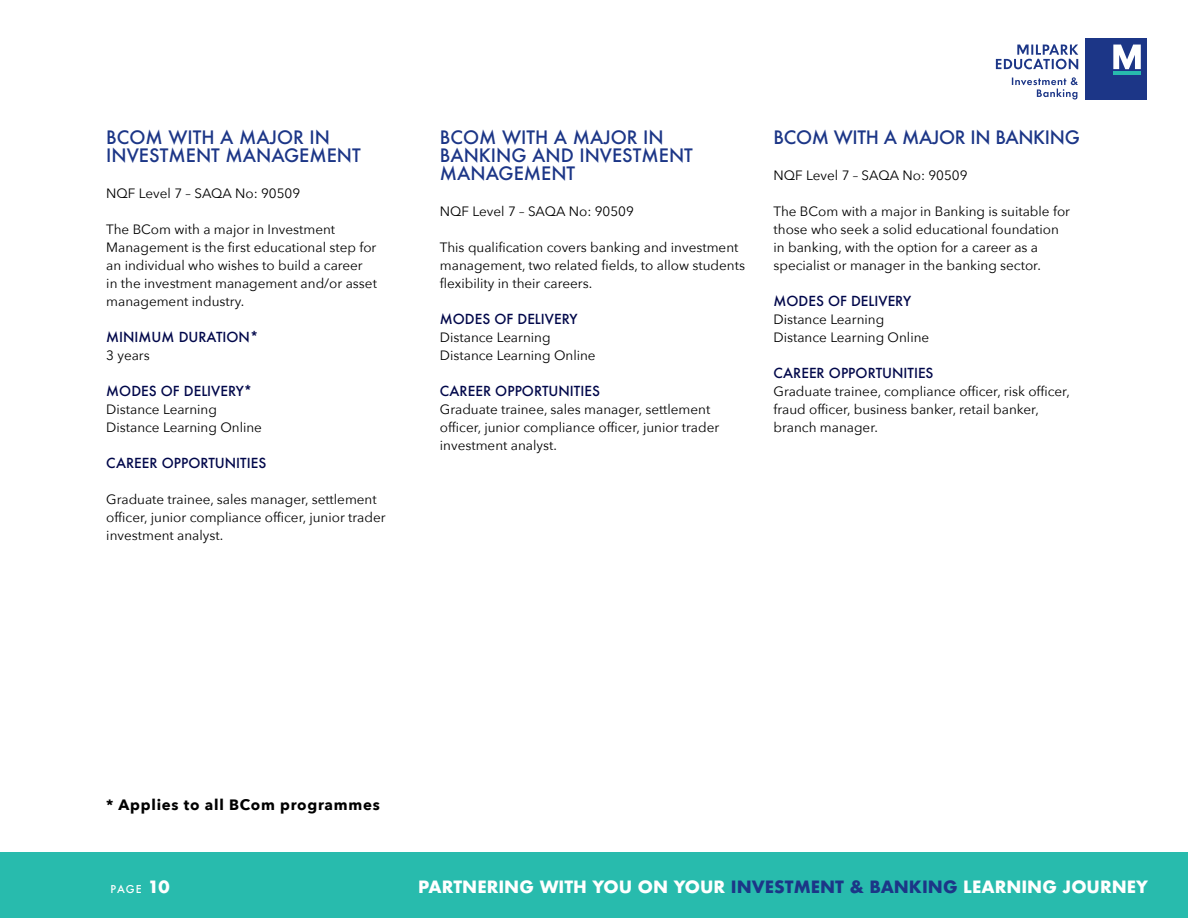
<style>
.page{position:relative;width:1188px;height:918px;background:#fff}
.page>*{position:absolute;margin:0;border:0;box-sizing:border-box;transform-origin:0 0}
.t1{font:500 18px/18px "Futura";color:#1c3687}
.t2{font:500 18px "Futura";letter-spacing:-.02em;color:#1c3687}
.t3{font:700 16.5px "Futura";color:#fff}
.t4{font:700 15px "Avenir Next";letter-spacing:.05em;color:#000}
.t5{font:13.5px/18px "Avenir Next";color:#000}
.t6{font:500 13.5px "Futura";color:#00074a}
.t7{font:500 10.5px "Futura";color:#fff}
.s1{font-weight:700;font-size:16.5px}
.s2{color:#1c3687}
</style>
<div class="page">
<div style="left:0;top:853px;width:1188px;height:65px;background:#28bbad"></div>
<div style="left:1086px;top:38px;width:61px;height:62px;background:#1c3687"></div>
<svg style="left:1113px;top:45px;width:28px;height:24px"></svg>
<hr style="left:1113px;top:72px;width:28px;height:3px;background:#28bbad">
<svg style="left:996px;top:44px;width:82px;height:25px"></svg>
<svg style="left:1012px;top:77px;width:66px;height:23px"></svg>
<h1 class="t1" style="left:106px;top:128px;width:256px">BCOM WITH A MAJOR IN<br>INVESTMENT MANAGEMENT</h1>
<p class="t5" style="left:106px;top:184px;width:196px">NQF Level 7 – SAQA No: 90509</p>
<p class="t5" style="left:106px;top:220px;width:272px">The BCom with a major in Investment Management is the first educational step for an individual who wishes to build a career in the investment management and/or asset management industry.</p>
<p class="t6" style="left:106px;top:328px;width:154px">MINIMUM DURATION*</p>
<p class="t5" style="left:106px;top:346px;width:45px">3 years</p>
<p class="t6" style="left:106px;top:382px;width:147px">MODES OF DELIVERY*</p>
<p class="t5" style="left:106px;top:400px;width:157px">Distance Learning<br>Distance Learning Online</p>
<p class="t6" style="left:106px;top:454px;width:161px">CAREER OPPORTUNITIES</p>
<p class="t5" style="left:106px;top:490px;width:281px">Graduate trainee, sales manager, settlement officer, junior compliance officer, junior trader investment analyst.</p>
<h1 class="t1" style="left:440px;top:128px;width:255px">BCOM WITH A MAJOR IN<br>BANKING AND INVESTMENT<br>MANAGEMENT</h1>
<p class="t5" style="left:440px;top:202px;width:196px">NQF Level 7 – SAQA No: 90509</p>
<p class="t5" style="left:440px;top:238px;width:307px">This qualification covers banking and investment management, two related fields, to allow students flexibility in their careers.</p>
<p class="t6" style="left:440px;top:310px;width:139px">MODES OF DELIVERY</p>
<p class="t5" style="left:440px;top:328px;width:157px">Distance Learning<br>Distance Learning Online</p>
<p class="t6" style="left:440px;top:382px;width:161px">CAREER OPPORTUNITIES</p>
<p class="t5" style="left:440px;top:400px;width:281px">Graduate trainee, sales manager, settlement officer, junior compliance officer, junior trader investment analyst.</p>
<h1 class="t2" style="left:774px;top:125px;width:308px">BCOM WITH A MAJOR IN BANKING</h1>
<p class="t5" style="left:774px;top:166px;width:196px">NQF Level 7 – SAQA No: 90509</p>
<p class="t5" style="left:774px;top:202px;width:298px">The BCom with a major in Banking is suitable for those who seek a solid educational foundation in banking, with the option for a career as a specialist or manager in the banking sector.</p>
<p class="t6" style="left:774px;top:292px;width:139px">MODES OF DELIVERY</p>
<p class="t5" style="left:774px;top:310px;width:157px">Distance Learning<br>Distance Learning Online</p>
<p class="t6" style="left:774px;top:364px;width:161px">CAREER OPPORTUNITIES</p>
<p class="t5" style="left:774px;top:382px;width:298px">Graduate trainee, compliance officer, risk officer, fraud officer, business banker, retail banker, branch manager.</p>
<p class="t4" style="left:106px;top:792px;width:275px">* Applies to all BCom programmes</p>
<p class="t7" style="left:111px;top:882px;width:61px">PAGE <span class="s1">10</span></p>
<p class="t3" style="left:418px;top:875px;width:732px">PARTNERING WITH YOU ON YOUR <span class="s2">INVESTMENT &amp; BANKING</span> LEARNING JOURNEY</p>
</div>
